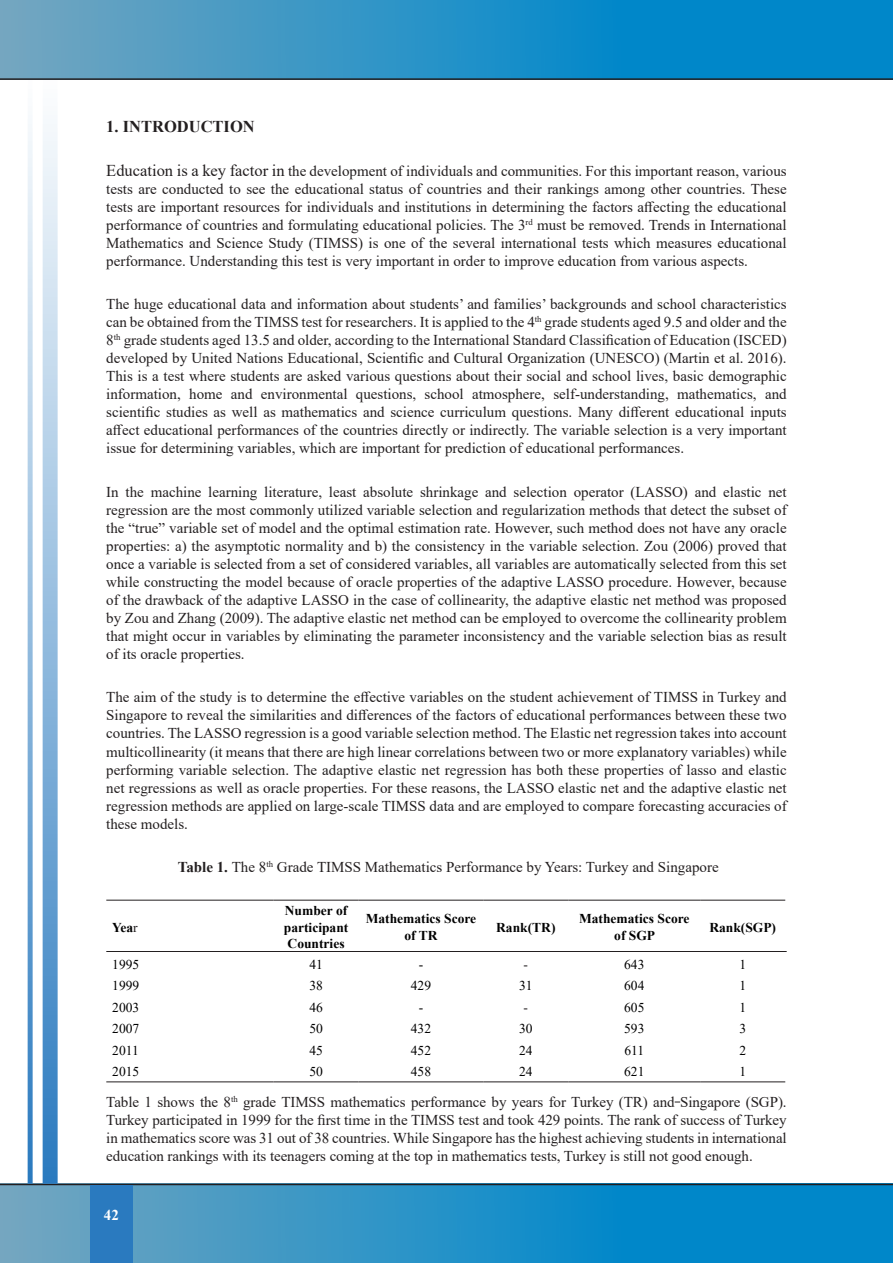
<style>
.page{position:relative;width:893px;height:1263px;background:#fff}
.page>*{position:absolute;margin:0;border:0;box-sizing:border-box;transform-origin:0 0}
.yazı_içi_parağraf{font:700 16.5px "Times New Roman";color:#231f20}
.yazı_içi_parağraf-2{font:15px/18px "Times New Roman";color:#231f20;text-align:justify}
.t1{font:700 15px "Times New Roman";color:#fff}
.t2{font:700 13.5px/16.2px "Times New Roman";color:#000;text-align:center}
.t3{font:13.5px "Times New Roman";color:#000}
.t4{font:13.5px "Times New Roman";color:#231f20}
.s1{font-size:16.5px}
.s2{font-weight:700}
.s3{font-weight:400;color:#231f20}
</style>
<div class="page">
<svg style="left:0;top:1185px;width:893px;height:78px;background:#2791c6"></svg>
<svg style="left:0;top:0;width:893px;height:78px;background:#2992c6"></svg>
<hr style="left:0;top:78px;width:893px;height:2px;background:#231f20">
<hr style="left:0;top:1184px;width:893px;height:1px;background:#231f20">
<div style="left:90px;top:1185px;width:43px;height:78px;background:#2a7abf"></div>
<svg style="left:43px;top:124px;width:15px;height:1060px;background:#8fb8dc"></svg>
<svg style="left:28px;top:124px;width:5px;height:1060px;background:#96bddf"></svg>
<hr style="left:106px;top:900px;width:168px;height:1px;background:#231f20">
<hr style="left:274px;top:900px;width:85px;height:1px;background:#231f20">
<hr style="left:359px;top:900px;width:124px;height:1px;background:#231f20">
<hr style="left:483px;top:900px;width:85px;height:1px;background:#231f20">
<hr style="left:568px;top:900px;width:132px;height:1px;background:#231f20">
<hr style="left:700px;top:900px;width:85px;height:1px;background:#231f20">
<hr style="left:106px;top:1081px;width:168px;height:1px;background:#231f20">
<hr style="left:274px;top:1081px;width:85px;height:1px;background:#231f20">
<hr style="left:359px;top:1081px;width:124px;height:1px;background:#231f20">
<hr style="left:483px;top:1081px;width:85px;height:1px;background:#231f20">
<hr style="left:568px;top:1081px;width:132px;height:1px;background:#231f20">
<hr style="left:700px;top:1081px;width:85px;height:1px;background:#231f20">
<hr style="left:106px;top:951px;width:681px;height:1px;background:#231f20">
<p class="yazı_içi_parağraf" style="left:106px;top:115px;width:150px">1. INTRODUCTION</p>
<p class="yazı_içi_parağraf-2" style="left:106px;top:161px;width:682px"><span class="s1">Education is a key factor in</span> the development of individuals and communities. For this important reason, various tests are conducted to see the educational status of countries and their rankings among other countries. These tests are important resources for individuals and institutions in determining the factors affecting the educational performance of countries and formulating educational policies. The 3<sup>rd</sup> must be removed. Trends in International Mathematics and Science Study (TIMSS) is one of the several international tests which measures educational performance. Understanding this test is very important in order to improve education from various aspects.</p>
<p class="yazı_içi_parağraf-2" style="left:106px;top:295px;width:682px">The huge educational data and information about students’ and families’ backgrounds and school characteristics can be obtained from the TIMSS test for researchers. It is applied to the 4<sup>th</sup> grade students aged 9.5 and older and the 8<sup>th</sup> grade students aged 13.5 and older, according to the International Standard Classification of Education (ISCED) developed by United Nations Educational, Scientific and Cultural Organization (UNESCO) (Martin et al. 2016).<br>This is a test where students are asked various questions about their social and school lives, basic demographic information, home and environmental questions, school atmosphere, self-understanding, mathematics, and scientific studies as well as mathematics and science curriculum questions. Many different educational inputs affect educational performances of the countries directly or indirectly. The variable selection is a very important issue for determining variables, which are important for prediction of educational performances.</p>
<p class="yazı_içi_parağraf-2" style="left:106px;top:482px;width:682px">In the machine learning literature, least absolute shrinkage and selection operator (LASSO) and elastic net regression are the most commonly utilized variable selection and regularization methods that detect the subset of the “true” variable set of model and the optimal estimation rate. However, such method does not have any oracle properties: a) the asymptotic normality and b) the consistency in the variable selection. Zou (2006) proved that once a variable is selected from a set of considered variables, all variables are automatically selected from this set while constructing the model because of oracle properties of the adaptive LASSO procedure. However, because of the drawback of the adaptive LASSO in the case of collinearity, the adaptive elastic net method was proposed by Zou and Zhang (2009). The adaptive elastic net method can be employed to overcome the collinearity problem that might occur in variables by eliminating the parameter inconsistency and the variable selection bias as result of its oracle properties.</p>
<p class="yazı_içi_parağraf-2" style="left:106px;top:688px;width:682px">The aim of the study is to determine the effective variables on the student achievement of TIMSS in Turkey and Singapore to reveal the similarities and differences of the factors of educational performances between these two countries. The LASSO regression is a good variable selection method. The Elastic net regression takes into account multicollinearity (it means that there are high linear correlations between two or more explanatory variables) while performing variable selection. The adaptive elastic net regression has both these properties of lasso and elastic net regressions as well as oracle properties. For these reasons, the LASSO elastic net and the adaptive elastic net regression methods are applied on large-scale TIMSS data and are employed to compare forecasting accuracies of these models.</p>
<p class="yazı_içi_parağraf-2" style="left:178px;top:857px;width:542px"><span class="s2">Table 1.</span> The 8<sup>th</sup> Grade TIMSS Mathematics Performance by Years: Turkey and Singapore</p>
<p class="t2" style="left:112px;top:918px;width:27px">Yea<span class="s3">r</span></p>
<p class="t2" style="left:284px;top:902px;width:66px;text-align:justify">Number of participant Countries</p>
<p class="t2" style="left:366px;top:910px;width:112px">Mathematics Score of TR</p>
<p class="t2" style="left:496px;top:918px;width:61px">Rank(TR)</p>
<p class="t2" style="left:579px;top:910px;width:112px">Mathematics Score of SGP</p>
<p class="t2" style="left:709px;top:918px;width:68px">Rank(SGP)</p>
<p class="t3" style="left:112px;top:955px;width:28px">1995</p>
<p class="t3" style="left:309px;top:955px;width:15px">41</p>
<p class="t3" style="left:419px;top:955px;width:6px">-</p>
<p class="t4" style="left:524px;top:955px;width:6px">-</p>
<p class="t3" style="left:624px;top:955px;width:22px">643</p>
<p class="t3" style="left:739px;top:955px;width:8px">1</p>
<p class="t3" style="left:112px;top:976px;width:28px">1999</p>
<p class="t3" style="left:309px;top:976px;width:15px">38</p>
<p class="t3" style="left:411px;top:976px;width:22px">429</p>
<p class="t3" style="left:519px;top:976px;width:15px">31</p>
<p class="t3" style="left:624px;top:976px;width:22px">604</p>
<p class="t3" style="left:739px;top:976px;width:8px">1</p>
<p class="t3" style="left:112px;top:998px;width:28px">2003</p>
<p class="t3" style="left:309px;top:998px;width:15px">46</p>
<p class="t3" style="left:419px;top:998px;width:6px">-</p>
<p class="t4" style="left:524px;top:998px;width:6px">-</p>
<p class="t3" style="left:624px;top:998px;width:22px">605</p>
<p class="t3" style="left:739px;top:998px;width:8px">1</p>
<p class="t3" style="left:112px;top:1019px;width:28px">2007</p>
<p class="t3" style="left:309px;top:1019px;width:15px">50</p>
<p class="t3" style="left:411px;top:1019px;width:22px">432</p>
<p class="t3" style="left:519px;top:1019px;width:15px">30</p>
<p class="t3" style="left:624px;top:1019px;width:22px">593</p>
<p class="t3" style="left:739px;top:1019px;width:8px">3</p>
<p class="t3" style="left:112px;top:1040px;width:28px">2011</p>
<p class="t3" style="left:309px;top:1040px;width:15px">45</p>
<p class="t3" style="left:411px;top:1040px;width:22px">452</p>
<p class="t3" style="left:519px;top:1040px;width:15px">24</p>
<p class="t3" style="left:624px;top:1040px;width:21px">611</p>
<p class="t3" style="left:739px;top:1040px;width:8px">2</p>
<p class="t3" style="left:112px;top:1062px;width:28px">2015</p>
<p class="t3" style="left:309px;top:1062px;width:15px">50</p>
<p class="t3" style="left:411px;top:1062px;width:22px">458</p>
<p class="t3" style="left:519px;top:1062px;width:15px">24</p>
<p class="t3" style="left:624px;top:1062px;width:22px">621</p>
<p class="t3" style="left:739px;top:1062px;width:8px">1</p>
<p class="yazı_içi_parağraf-2" style="left:106px;top:1092px;width:682px">Table 1 shows the 8<sup>th</sup> grade TIMSS mathematics performance by years for Turkey (TR) and Singapore (SGP).<br>Turkey participated in 1999 for the first time in the TIMSS test and took 429 points. The rank of success of Turkey in mathematics score was 31 out of 38 countries. While Singapore has the highest achieving students in international education rankings with its teenagers coming at the top in mathematics tests, Turkey is still not good enough.</p>
<p class="t1" style="left:104px;top:1204px;width:16px">42</p>
</div>
